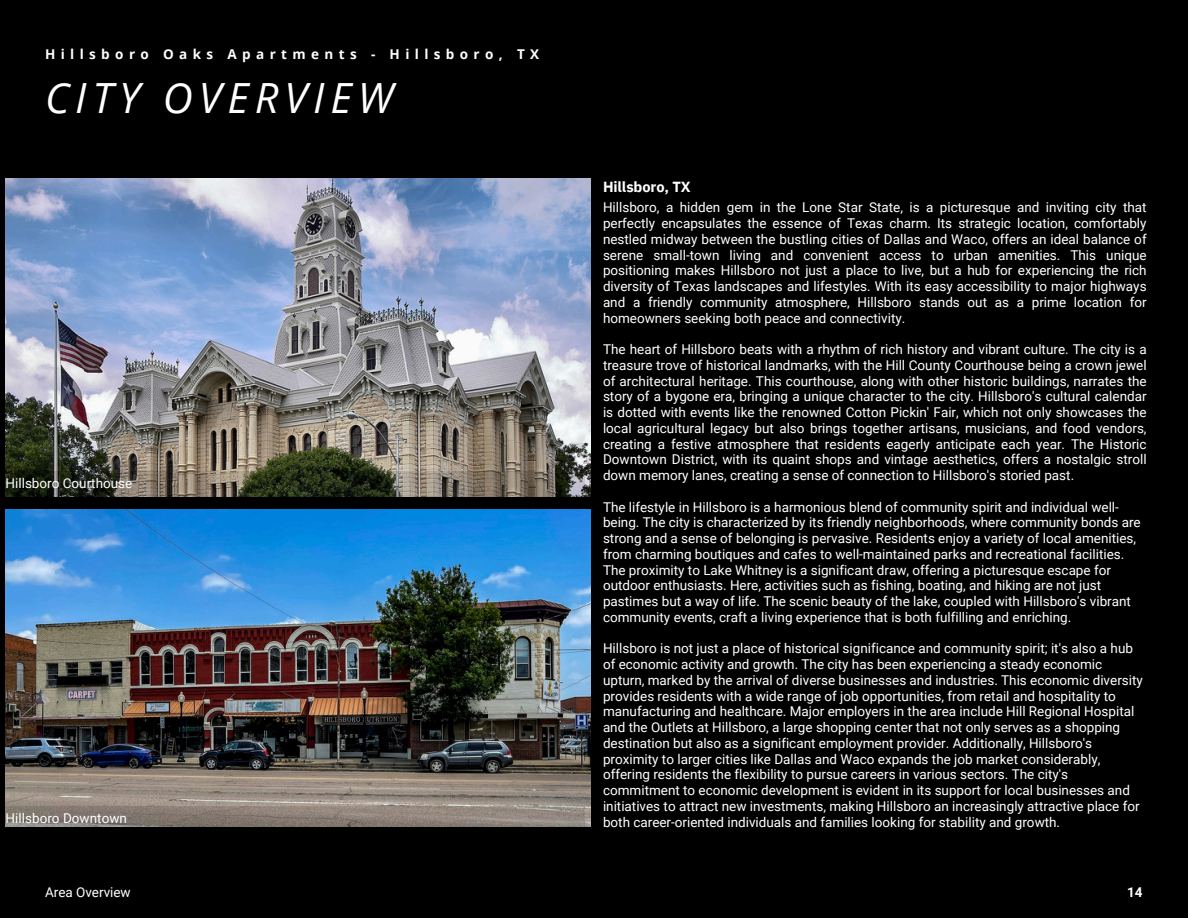
<style>
.page{position:relative;width:1188px;height:918px;background:#000}
.page>*{position:absolute;margin:0;border:0;box-sizing:border-box;transform-origin:0 0}
.t1{font:italic 41.7px "Open Sans";letter-spacing:.145em;color:#fff}
.t2{font:700 14.7px "IBM Plex Sans";letter-spacing:-.005em;color:#fff}
.t3{font:13.5px/15.8px "Roboto";color:#fff;text-align:justify}
.t4{font:700 13.5px "Open Sans";letter-spacing:.4em;color:#fff}
.t5{font:700 13.5px "Roboto";color:#fff}
</style>
<div class="page">
<img style="left:6px;top:509px;width:585px;height:317px">
<img style="left:6px;top:179px;width:585px;height:317px">
<svg style="left:5px;top:471px;width:580px;height:25px;background:#545243"></svg>
<svg style="left:5px;top:807px;width:580px;height:20px;background:#897f76"></svg>
<p class="t4" style="left:45px;top:45px;width:496px">Hillsboro Oaks Apartments - Hillsboro, TX</p>
<p class="t1" style="left:45px;top:69px;width:350px">CITY OVERVIEW</p>
<p class="t3" style="left:6px;top:476px;width:128px">Hillsboro Courthouse</p>
<p class="t3" style="left:6px;top:811px;width:123px">Hillsboro Downtown</p>
<p class="t3" style="left:45px;top:885px;width:87px">Area Overview</p>
<p class="t2" style="left:603px;top:177px;width:89px">Hillsboro, TX</p>
<h1 class="t3" style="left:603px;top:200px;width:545px">Hillsboro, a hidden gem in the Lone Star State, is a picturesque and inviting city that perfectly encapsulates the essence of Texas charm. Its strategic location, comfortably nestled midway between the bustling cities of Dallas and Waco, offers an ideal balance of serene small-town living and convenient access to urban amenities. This unique positioning makes Hillsboro not just a place to live, but a hub for experiencing the rich diversity of Texas landscapes and lifestyles. With its easy accessibility to major highways and a friendly community atmosphere, Hillsboro stands out as a prime location for homeowners seeking both peace and connectivity.</h1>
<p class="t3" style="left:603px;top:342px;width:545px">The heart of Hillsboro beats with a rhythm of rich history and vibrant culture. The city is a treasure trove of historical landmarks, with the Hill County Courthouse being a crown jewel of architectural heritage. This courthouse, along with other historic buildings, narrates the story of a bygone era, bringing a unique character to the city. Hillsboro's cultural calendar is dotted with events like the renowned Cotton Pickin' Fair, which not only showcases the local agricultural legacy but also brings together artisans, musicians, and food vendors, creating a festive atmosphere that residents eagerly anticipate each year. The Historic Downtown District, with its quaint shops and vintage aesthetics, offers a nostalgic stroll down memory lanes, creating a sense of connection to Hillsboro's storied past.</p>
<p class="t3" style="left:603px;top:499px;width:539px;text-align:left">The lifestyle in Hillsboro is a harmonious blend of community spirit and individual well&shy;being. The city is characterized by its friendly neighborhoods, where community bonds are strong and a sense of belonging is pervasive. Residents enjoy a variety of local amenities, from charming boutiques and cafes to well-maintained parks and recreational facilities.<br>The proximity to Lake Whitney is a significant draw, offering a picturesque escape for outdoor enthusiasts. Here, activities such as fishing, boating, and hiking are not just pastimes but a way of life. The scenic beauty of the lake, coupled with Hillsboro's vibrant community events, craft a living experience that is both fulfilling and enriching.</p>
<p class="t3" style="left:603px;top:641px;width:541px;text-align:left">Hillsboro is not just a place of historical significance and community spirit; it's also a hub of economic activity and growth. The city has been experiencing a steady economic upturn, marked by the arrival of diverse businesses and industries. This economic diversity provides residents with a wide range of job opportunities, from retail and hospitality to manufacturing and healthcare. Major employers in the area include Hill Regional Hospital and the Outlets at Hillsboro, a large shopping center that not only serves as a shopping destination but also as a significant employment provider. Additionally, Hillsboro's proximity to larger cities like Dallas and Waco expands the job market considerably, offering residents the flexibility to pursue careers in various sectors. The city's commitment to economic development is evident in its support for local businesses and initiatives to attract new investments, making Hillsboro an increasingly attractive place for both career-oriented individuals and families looking for stability and growth.</p>
<p class="t5" style="left:1127px;top:885px;width:17px">14</p>
</div>
